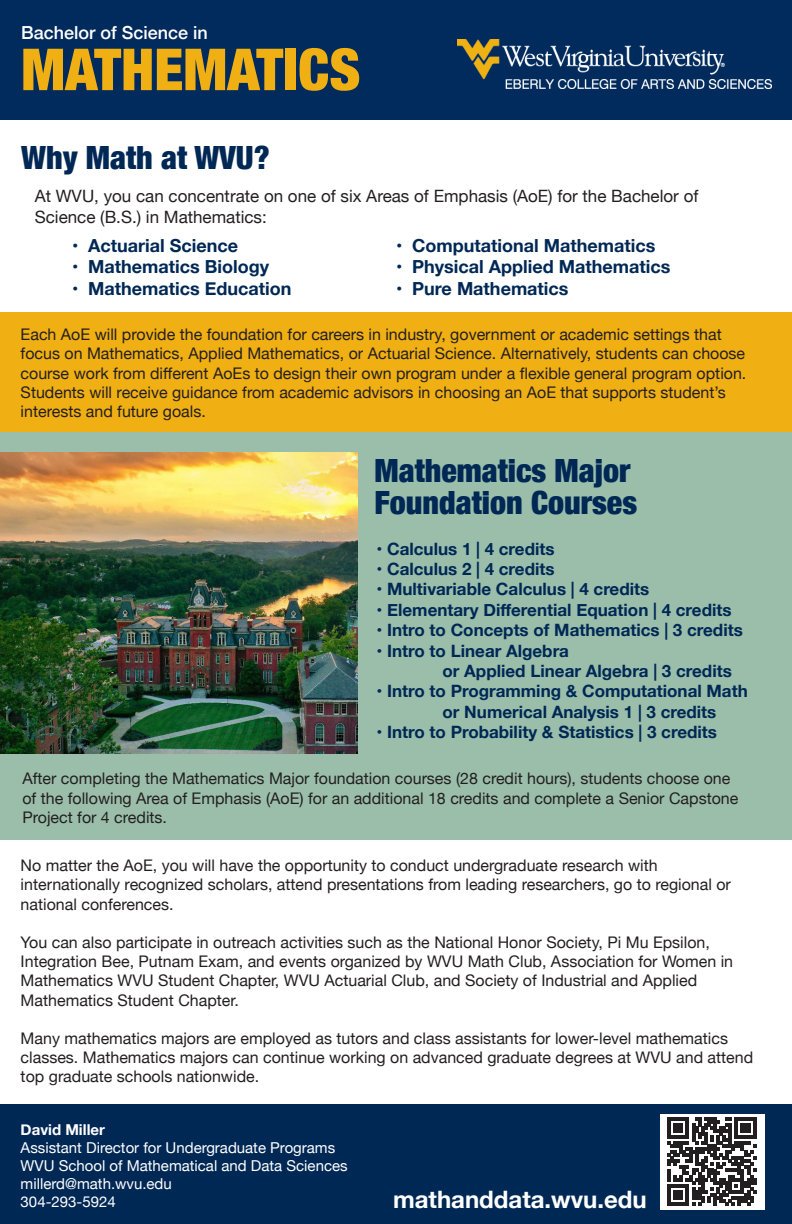
<style>
.page{position:relative;width:792px;height:1224px;background:#fff}
.page>*{position:absolute;margin:0;border:0;box-sizing:border-box;transform-origin:0 0}
.t1{font:900 condensed 58px "Helvetica Neue";color:#f0af13}
.t2{font:900 condensed 32px/32px "Helvetica Neue";color:#002855}
.t3{font:700 24px "Helvetica Neue";color:#fff}
.t4{font:700 18px "Helvetica Neue";color:#002855}
.t5{font:500 18px "Helvetica Neue";color:#fff}
.t6{font:700 17px "Helvetica Neue";color:#002855}
.t7{font:17px "Helvetica Neue";color:#231f20}
.t8{font:16px/19.2px "Helvetica Neue";color:#231f20}
.t9{font:15px/18px "Helvetica Neue";color:#fff}
.t10{font:700 15px "Helvetica Neue";color:#fff}
</style>
<div class="page">
<div style="left:0;top:312px;width:792px;height:120px;background:#f0af13"></div>
<div style="left:0;top:432px;width:792px;height:408px;background:#9abeaa"></div>
<div style="left:0;top:0;width:792px;height:120px;background:#002b5c"></div>
<img style="left:457px;top:40px;width:315px;height:49px">
<div style="left:0;top:1104px;width:792px;height:120px;background:#002855"></div>
<div style="left:660px;top:1114px;width:104px;height:96px;background:#fff"></div>
<svg style="left:668px;top:1117px;width:88px;height:89px"></svg>
<img style="left:0;top:452px;width:358px;height:302px">
<p class="t5" style="left:21px;top:18px;width:188px">Bachelor of Science in</p>
<p class="t1" style="left:21px;top:22px;width:341px">MATHEMATICS</p>
<p class="t2" style="left:21px;top:140px;width:250px">Why Math at WVU?</p>
<p class="t7" style="left:35px;top:184px;width:665px">At WVU, you can concentrate on one of six Areas of Emphasis (AoE) for the Bachelor of</p>
<p class="t7" style="left:35px;top:204px;width:234px">Science (B.S.) in Mathematics:</p>
<p class="t4" style="left:72px;top:231px;width:168px">• Actuarial Science</p>
<p class="t4" style="left:72px;top:253px;width:199px">• Mathematics Biology</p>
<p class="t4" style="left:72px;top:274px;width:221px">• Mathematics Education</p>
<p class="t4" style="left:396px;top:231px;width:261px">• Computational Mathematics</p>
<p class="t4" style="left:396px;top:253px;width:276px">• Physical Applied Mathematics</p>
<p class="t4" style="left:396px;top:274px;width:174px">• Pure Mathematics</p>
<p class="t8" style="left:21px;top:326px;width:727px">Each AoE will provide the foundation for careers in industry, government or academic settings that focus on Mathematics, Applied Mathematics, or Actuarial Science. Alternatively, students can choose course work from different AoEs to design their own program under a flexible general program option.<br>Students will receive guidance from academic advisors in choosing an AoE that supports student’s interests and future goals.</p>
<p class="t2" style="left:374px;top:453px;width:264px">Mathematics Major<br>Foundation Courses</p>
<p class="t6" style="left:376px;top:535px;width:180px">• Calculus 1 | 4 credits</p>
<p class="t6" style="left:376px;top:556px;width:180px">• Calculus 2 | 4 credits</p>
<p class="t6" style="left:376px;top:576px;width:274px">• Multivariable Calculus | 4 credits</p>
<p class="t6" style="left:376px;top:596px;width:357px">• Elementary Differential Equation | 4 credits</p>
<p class="t6" style="left:376px;top:617px;width:368px">• Intro to Concepts of Mathematics | 3 credits</p>
<p class="t6" style="left:376px;top:637px;width:194px">• Intro to Linear Algebra</p>
<p class="t6" style="left:443px;top:658px;width:291px">or Applied Linear Algebra | 3 credits</p>
<p class="t6" style="left:376px;top:678px;width:373px">• Intro to Programming &amp; Computational Math</p>
<p class="t6" style="left:443px;top:698px;width:275px">or Numerical Analysis 1 | 3 credits</p>
<p class="t6" style="left:376px;top:719px;width:342px">• Intro to Probability &amp; Statistics | 3 credits</p>
<p class="t8" style="left:22px;top:770px;width:717px">After completing the Mathematics Major foundation courses (28 credit hours), students choose one of the following Area of Emphasis (AoE) for an additional 18 credits and complete a Senior Capstone<br>Project for 4 credits.</p>
<p class="t8" style="left:21px;top:857px;width:638px">No matter the AoE, you will have the opportunity to conduct undergraduate research with</p>
<p class="t8" style="left:21px;top:876px;width:712px">internationally recognized scholars, attend presentations from leading researchers, go to regional or national conferences.</p>
<p class="t8" style="left:21px;top:934px;width:691px">You can also participate in outreach activities such as the National Honor Society, Pi Mu Epsilon,</p>
<p class="t8" style="left:21px;top:953px;width:714px">Integration Bee, Putnam Exam, and events organized by WVU Math Club, Association for Women in<br>Mathematics WVU Student Chapter, WVU Actuarial Club, and Society of Industrial and Applied</p>
<p class="t8" style="left:21px;top:991px;width:220px">Mathematics Student Chapter.</p>
<p class="t8" style="left:21px;top:1030px;width:734px">Many mathematics majors are employed as tutors and class assistants for lower-level mathematics classes. Mathematics majors can continue working on advanced graduate degrees at WVU and attend top graduate schools nationwide.</p>
<p class="t10" style="left:21px;top:1118px;width:86px">David Miller</p>
<p class="t9" style="left:21px;top:1140px;width:329px">Assistant Director for Undergraduate Programs<br>WVU School of Mathematical and Data Sciences</p>
<p class="t9" style="left:21px;top:1176px;width:153px">millerd@math.wvu.edu</p>
<p class="t9" style="left:21px;top:1194px;width:97px">304-293-5924</p>
<p class="t3" style="left:393px;top:1181px;width:255px">mathanddata.wvu.edu</p>
</div>
